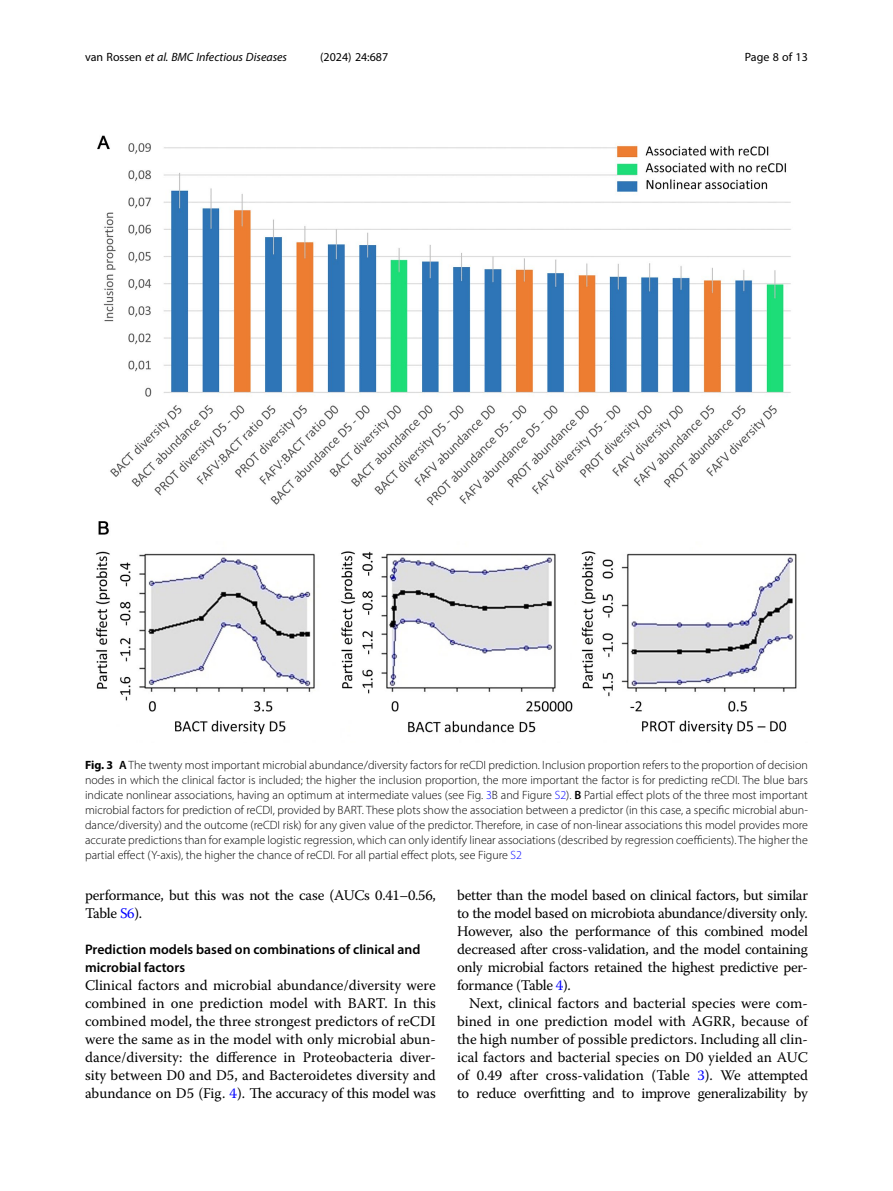
<style>
.page{position:relative;width:893px;height:1191px;background:#fff}
.page>*{position:absolute;margin:0;border:0;box-sizing:border-box;transform-origin:0 0}
.Body_Text{font:14.7px/18px "Warnock Pro";letter-spacing:-.02em;color:#000;text-align:justify}
.Body_Text_Indent{font:14.7px/18px "Warnock Pro";letter-spacing:-.02em;color:#000}
.Head_2{font:600 13.8px/18px "Myriad Pro";color:#000}
.Figure_Caption{font:300 12px/15px "Myriad Pro";color:#000;text-align:justify}
.t1{font:italic 12px "Myriad Pro";color:#000}
.t2{font:12px "Myriad Pro";color:#000}
.s1{font-style:normal}
.s2{font-weight:700}
.s3{font-weight:600}
.s4{color:#00f}
</style>
<div class="page">
<img style="left:95px;top:135px;width:702px;height:600px">
<p class="t1" style="left:85px;top:50px;width:204px"><span class="s1">van Rossen</span> et al. BMC Infectious Diseases</p>
<p class="t2" style="left:320px;top:50px;width:70px">(2024) 24:687</p>
<p class="t2" style="left:745px;top:50px;width:65px">Page 8 of 13</p>
<p class="Figure_Caption" style="left:85px;top:757px;width:724px"><span class="s2">Fig. 3</span> <span class="s3">A</span> The twenty most important microbial abundance/diversity factors for reCDI prediction. Inclusion proportion refers to the proportion of decision nodes in which the clinical factor is included; the higher the inclusion proportion, the more important the factor is for predicting reCDI. The blue bars indicate nonlinear associations, having an optimum at intermediate values (see Fig. <span class="s4">3</span>B and Figure <span class="s4">S2</span>). <span class="s3">B</span> Partial effect plots of the three most important microbial factors for prediction of reCDI, provided by BART. These plots show the association between a predictor (in this case, a specific microbial abun&shy;dance/diversity) and the outcome (reCDI risk) for any given value of the predictor. Therefore, in case of non-linear associations this model provides more accurate predictions than for example logistic regression, which can only identify linear associations (described by regression coefficients). The higher the partial effect (Y-axis), the higher the chance of reCDI. For all partial effect plots, see Figure <span class="s4">S2</span></p>
<p class="Body_Text_Indent" style="left:85px;top:886px;width:352px">performance, but this was not the case (AUCs 0.41–0.56,<br>Table <span class="s4">S6</span>).</p>
<p class="Head_2" style="left:85px;top:940px;width:337px">Prediction models based on combinations of clinical and microbial factors</p>
<p class="Body_Text" style="left:85px;top:976px;width:352px">Clinical factors and microbial abundance/diversity were combined in one prediction model with BART. In this combined model, the three strongest predictors of reCDI were the same as in the model with only microbial abun&shy;dance/diversity: the difference in Proteobacteria diver&shy;sity between D0 and D5, and Bacteroidetes diversity and abundance on D5 (Fig. <span class="s4">4</span>). The accuracy of this model was</p>
<p class="Body_Text" style="left:457px;top:886px;width:352px">better than the model based on clinical factors, but similar to the model based on microbiota abundance/diversity only.<br>However, also the performance of this combined model decreased after cross-validation, and the model containing only microbial factors retained the highest predictive per&shy;formance (Table <span class="s4">4</span>).</p>
<p class="Body_Text_Indent" style="left:457px;top:994px;width:352px;text-align:justify;text-indent:12px">Next, clinical factors and bacterial species were com&shy;bined in one prediction model with AGRR, because of the high number of possible predictors. Including all clin&shy;ical factors and bacterial species on D0 yielded an AUC of 0.49 after cross-validation (Table <span class="s4">3</span>). We attempted to reduce overfitting and to improve generalizability by</p>
</div>
